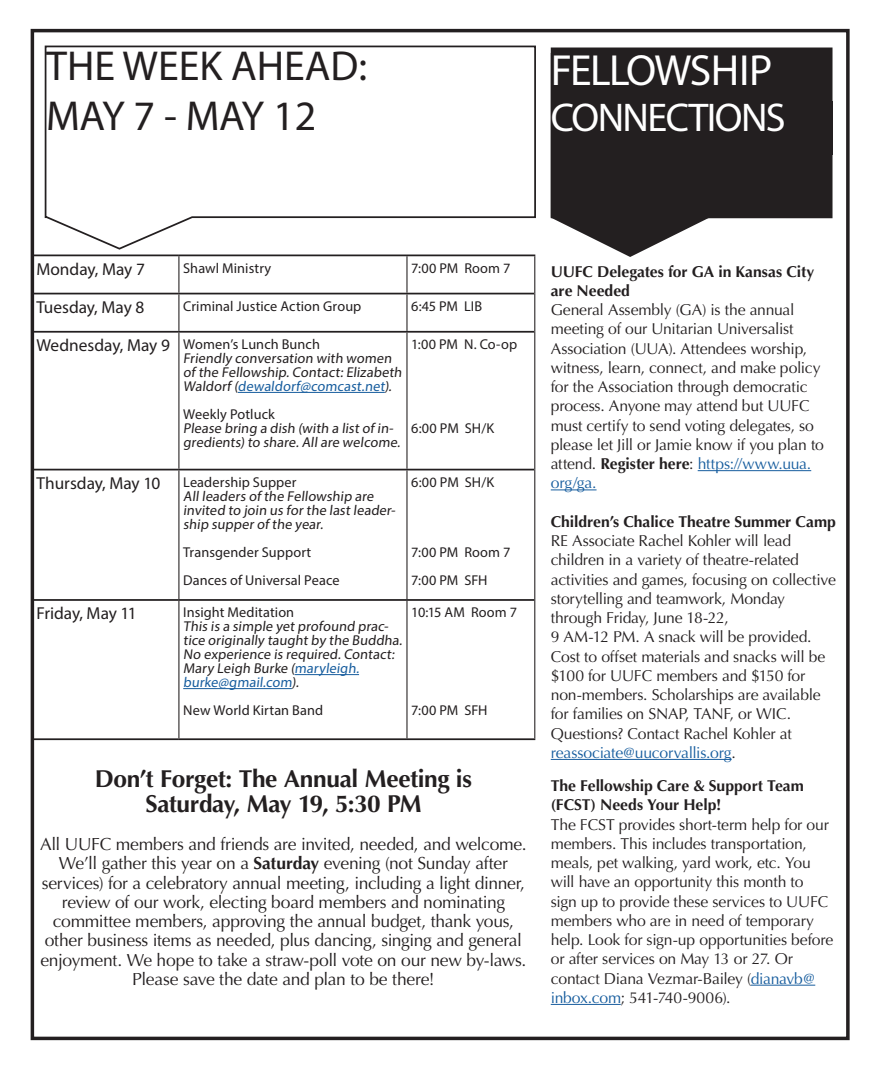
<style>
.page{position:relative;width:882px;height:1071px;background:#fff}
.page>*{position:absolute;margin:0;border:0;box-sizing:border-box;transform-origin:0 0}
.t1{font:43.75px "Myriad Pro";letter-spacing:-.04em;color:#fff}
.t2{font:42px "Myriad Pro";color:#231f20}
.t3{font:40.25px "Myriad Pro";letter-spacing:-.04em;color:#fff}
.t4{font:700 24.5px "Optima";letter-spacing:-.015em;color:#231f20}
.t5{font:17.5px/19.2px "Optima";letter-spacing:-.02em;color:#231f20;text-align:center}
.t6{font:17.32px "Myriad Pro";color:#231f20}
.t7{font:15.75px/19.2px "Optima";letter-spacing:-.015em;color:#231f20}
.t8{font:700 15.75px/19.2px "Optima";color:#231f20}
.t9{font:14.35px/14px "Myriad Pro";letter-spacing:.005em;color:#231f20}
.s1{color:#175d9e}
.s2{font-weight:700}
</style>
<div class="page">
<div style="left:31px;top:29px;width:819px;height:1011px;border:4px solid #231f20"></div>
<svg style="left:44px;top:45px;width:492px;height:205px"></svg>
<div style="left:551px;top:48px;width:282px;height:170px;background:#231f20"></div>
<svg style="left:551px;top:218px;width:159px;height:39px"></svg>
<hr style="left:698px;top:470px;width:113px;height:1px;background:#175d9e">
<hr style="left:551px;top:490px;width:46px;height:1px;background:#175d9e">
<hr style="left:551px;top:759px;width:181px;height:1px;background:#175d9e">
<hr style="left:751px;top:985px;width:64px;height:1px;background:#175d9e">
<hr style="left:551px;top:1004px;width:70px;height:1px;background:#175d9e">
<hr style="left:32px;top:255px;width:147px;height:1px;background:#231f20">
<hr style="left:179px;top:255px;width:228px;height:1px;background:#231f20">
<hr style="left:407px;top:255px;width:128px;height:1px;background:#231f20">
<hr style="left:33px;top:293px;width:146px;height:1px;background:#231f20">
<hr style="left:179px;top:293px;width:228px;height:1px;background:#231f20">
<hr style="left:407px;top:293px;width:127px;height:1px;background:#231f20">
<hr style="left:33px;top:331px;width:146px;height:2px;background:#231f20">
<hr style="left:179px;top:331px;width:228px;height:2px;background:#231f20">
<hr style="left:407px;top:331px;width:127px;height:2px;background:#231f20">
<hr style="left:33px;top:469px;width:146px;height:1px;background:#231f20">
<hr style="left:179px;top:469px;width:228px;height:1px;background:#231f20">
<hr style="left:407px;top:469px;width:127px;height:1px;background:#231f20">
<hr style="left:33px;top:599px;width:146px;height:2px;background:#231f20">
<hr style="left:179px;top:599px;width:228px;height:2px;background:#231f20">
<hr style="left:407px;top:599px;width:127px;height:2px;background:#231f20">
<hr style="left:32px;top:738px;width:147px;height:2px;background:#231f20">
<hr style="left:179px;top:738px;width:228px;height:2px;background:#231f20">
<hr style="left:407px;top:738px;width:128px;height:2px;background:#231f20">
<hr style="left:32px;top:256px;width:1px;height:38px;background:#231f20">
<hr style="left:178px;top:256px;width:1px;height:37px;background:#231f20">
<hr style="left:406px;top:256px;width:2px;height:37px;background:#231f20">
<hr style="left:534px;top:256px;width:1px;height:38px;background:#231f20">
<hr style="left:32px;top:294px;width:1px;height:38px;background:#231f20">
<hr style="left:178px;top:294px;width:1px;height:37px;background:#231f20">
<hr style="left:406px;top:294px;width:2px;height:37px;background:#231f20">
<hr style="left:534px;top:294px;width:1px;height:38px;background:#231f20">
<hr style="left:32px;top:332px;width:1px;height:138px;background:#231f20">
<hr style="left:178px;top:333px;width:1px;height:136px;background:#231f20">
<hr style="left:406px;top:333px;width:2px;height:136px;background:#231f20">
<hr style="left:534px;top:332px;width:1px;height:138px;background:#231f20">
<hr style="left:32px;top:470px;width:1px;height:130px;background:#231f20">
<hr style="left:178px;top:470px;width:1px;height:129px;background:#231f20">
<hr style="left:406px;top:470px;width:2px;height:129px;background:#231f20">
<hr style="left:534px;top:470px;width:1px;height:130px;background:#231f20">
<hr style="left:32px;top:600px;width:1px;height:138px;background:#231f20">
<hr style="left:178px;top:601px;width:1px;height:137px;background:#231f20">
<hr style="left:406px;top:601px;width:2px;height:137px;background:#231f20">
<hr style="left:534px;top:600px;width:1px;height:138px;background:#231f20">
<hr style="left:238px;top:392px;width:147px;height:1px;background:#175d9e">
<hr style="left:295px;top:674px;width:64px;height:1px;background:#175d9e">
<hr style="left:183px;top:688px;width:109px;height:1px;background:#175d9e">
<p class="t2" style="left:46px;top:40px;width:322px">THE WEEK AHEAD:</p>
<p class="t2" style="left:46px;top:90px;width:272px">MAY 7 - MAY 12</p>
<p class="t1" style="left:551px;top:43px;width:223px">FELLOWSHIP</p>
<p class="t3" style="left:551px;top:92px;width:237px">CONNECTIONS</p>
<p class="t6" style="left:36px;top:258px;width:110px">Monday, May 7</p>
<p class="t9" style="left:183px;top:261px;width:90px">Shawl Ministry</p>
<p class="t9" style="left:411px;top:261px;width:101px">7:00 PM Room 7</p>
<p class="t6" style="left:36px;top:296px;width:110px">Tuesday, May 8</p>
<p class="t9" style="left:183px;top:299px;width:180px">Criminal Justice Action Group</p>
<p class="t9" style="left:411px;top:299px;width:72px">6:45 PM LIB</p>
<p class="t6" style="left:36px;top:335px;width:135px">Wednesday, May 9</p>
<p class="t9" style="left:183px;top:337px;width:138px">Women’s Lunch Bunch</p>
<p class="t9" style="left:183px;top:351px;width:222px">Friendly conversation with women of the Fellowship. Contact: Elizabeth<br>Waldorf (<span class="s1">dewaldorf@comcast.net</span>).</p>
<p class="t9" style="left:183px;top:407px;width:93px">Weekly Potluck</p>
<p class="t9" style="left:183px;top:421px;width:221px">Please bring a dish (with a list of in&shy;gredients) to share. All are welcome.</p>
<p class="t9" style="left:411px;top:337px;width:108px">1:00 PM N. Co-op</p>
<p class="t9" style="left:411px;top:421px;width:84px">6:00 PM SH/K</p>
<p class="t6" style="left:36px;top:473px;width:126px">Thursday, May 10</p>
<p class="t9" style="left:183px;top:475px;width:115px">Leadership Supper</p>
<p class="t9" style="left:183px;top:489px;width:216px">All leaders of the Fellowship are invited to join us for the last leader&shy;ship supper of the year.</p>
<p class="t9" style="left:183px;top:545px;width:130px">Transgender Support</p>
<p class="t9" style="left:183px;top:573px;width:158px">Dances of Universal Peace</p>
<p class="t6" style="left:36px;top:603px;width:102px">Friday, May 11</p>
<p class="t9" style="left:183px;top:605px;width:113px">Insight Meditation</p>
<p class="t9" style="left:183px;top:619px;width:223px">This is a simple yet profound prac&shy;tice originally taught by the Buddha.<br>No experience is required. Contact:<br>Mary Leigh Burke (<span class="s1">maryleigh. burke@gmail.com</span>).</p>
<p class="t9" style="left:183px;top:703px;width:142px">New World Kirtan Band</p>
<p class="t9" style="left:411px;top:475px;width:84px">6:00 PM SH/K</p>
<p class="t9" style="left:411px;top:545px;width:101px">7:00 PM Room 7</p>
<p class="t9" style="left:411px;top:573px;width:78px">7:00 PM SFH</p>
<p class="t9" style="left:411px;top:605px;width:107px">10:15 AM Room 7</p>
<p class="t9" style="left:411px;top:703px;width:78px">7:00 PM SFH</p>
<p class="t4" style="left:95px;top:764px;width:379px">Don’t Forget: The Annual Meeting is</p>
<p class="t4" style="left:145px;top:789px;width:278px">Saturday, May 19, 5:30 PM</p>
<p class="t5" style="left:40px;top:835px;width:488px">All UUFC members and friends are invited, needed, and welcome.<br>We’ll gather this year on a <span class="s2">Saturday</span> evening (not Sunday after services) for a celebratory annual meeting, including a light dinner, review of our work, electing board members and nominating committee members, approving the annual budget, thank yous, other business items as needed, plus dancing, singing and general enjoyment. We hope to take a straw-poll vote on our new by-laws.<br>Please save the date and plan to be there!</p>
<p class="t8" style="left:551px;top:262px;width:265px">UUFC Delegates for GA in Kansas City are Needed</p>
<p class="t7" style="left:551px;top:300px;width:275px">General Assembly (GA) is the annual meeting of our Unitarian Universalist Association (UUA). Attendees worship, witness, learn, connect, and make policy for the Association through democratic process. Anyone may attend but UUFC must certify to send voting delegates, so please let Jill or Jamie know if you plan to attend. <span class="s2">Register here</span>: <span class="s1">https://www.uua. org/ga.</span></p>
<p class="t8" style="left:551px;top:512px;width:287px">Children’s Chalice Theatre Summer Camp</p>
<p class="t7" style="left:551px;top:531px;width:287px">RE Associate Rachel Kohler will lead children in a variety of theatre-related activities and games, focusing on collective storytelling and teamwork, Monday through Friday, June 18-22,</p>
<p class="t7" style="left:551px;top:628px;width:276px">9 AM-12 PM. A snack will be provided.<br>Cost to offset materials and snacks will be $100 for UUFC members and $150 for non-members. Scholarships are available for families on SNAP, TANF, or WIC.<br>Questions? Contact Rachel Kohler at <span class="s1">reassociate@uucorvallis.org</span>.</p>
<p class="t8" style="left:551px;top:776px;width:255px">The Fellowship Care &amp; Support Team (FCST) Needs Your Help!</p>
<p class="t7" style="left:551px;top:815px;width:284px">The FCST provides short-term help for our members. This includes transportation, meals, pet walking, yard work, etc. You will have an opportunity this month to sign up to provide these services to UUFC members who are in need of temporary help. Look for sign-up opportunities before or after services on May 13 or 27. Or contact Diana Vezmar-Bailey (<span class="s1">dianavb@ inbox.com</span>; 541-740-9006).</p>
</div>
